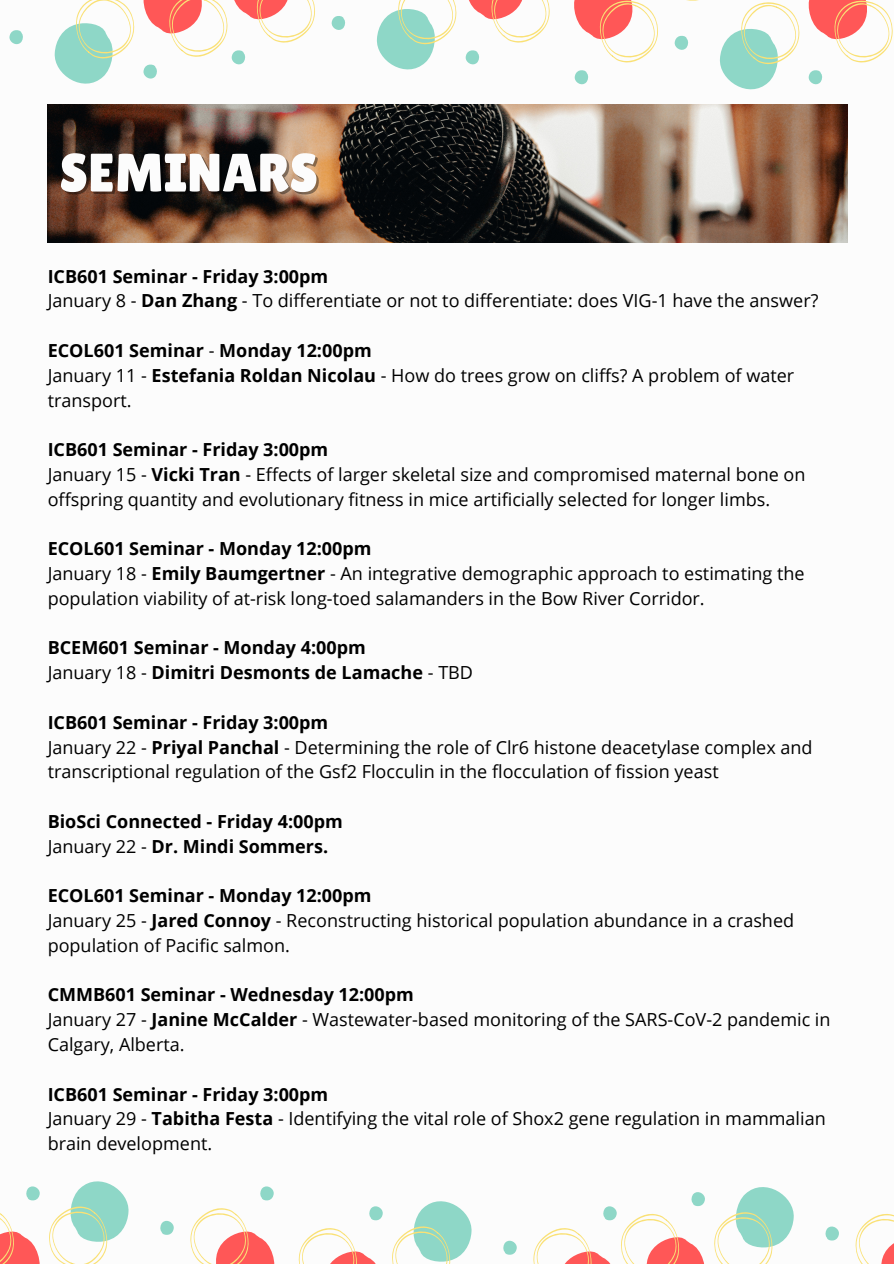
<style>
.page{position:relative;width:894px;height:1264px;background:#fff}
.page>*{position:absolute;margin:0;border:0;box-sizing:border-box;transform-origin:0 0}
.t1{font:54px "Lilita One";color:#fcfcfc}
.t2{font:18px/24.8px "Open Sans";color:#000}
.t3{font:700 18px "Open Sans";color:#000}
.s1{font-weight:700}
.s2{font-weight:400}
</style>
<div class="page">
<img style="left:48px;top:105px;width:799px;height:137px">
<svg style="left:9px;top:30px;width:14px;height:15px"></svg>
<svg style="left:54px;top:0;width:261px;height:84px"></svg>
<svg style="left:331px;top:16px;width:15px;height:14px"></svg>
<svg style="left:376px;top:0;width:174px;height:69px"></svg>
<svg style="left:808px;top:70px;width:14px;height:15px"></svg>
<svg style="left:574px;top:0;width:225px;height:89px"></svg>
<svg style="left:808px;top:0;width:85px;height:63px"></svg>
<svg style="left:855px;top:1213px;width:38px;height:50px"></svg>
<svg style="left:825px;top:1226px;width:14px;height:14px"></svg>
<svg style="left:714px;top:1187px;width:80px;height:76px"></svg>
<svg style="left:533px;top:1192px;width:172px;height:71px"></svg>
<svg style="left:503px;top:1240px;width:14px;height:14px"></svg>
<svg style="left:298px;top:1201px;width:174px;height:62px"></svg>
<svg style="left:260px;top:1186px;width:14px;height:14px"></svg>
<svg style="left:190px;top:1208px;width:85px;height:55px"></svg>
<svg style="left:160px;top:1220px;width:14px;height:15px"></svg>
<svg style="left:0;top:1181px;width:129px;height:82px"></svg>
<p class="t1" style="left:59px;top:142px;width:260px">SEMINARS</p>
<p class="t3" style="left:48px;top:263px;width:282px">ICB601 Seminar - Friday 3:00pm</p>
<p class="t2" style="left:48px;top:288px;width:772px">January 8 - <span class="s1">Dan Zhang</span> - To differentiate or not to differentiate: does VIG-1 have the answer?</p>
<p class="t3" style="left:48px;top:338px;width:325px">ECOL601 Seminar <span class="s2">-</span> Monday 12:00pm</p>
<p class="t2" style="left:48px;top:362px;width:747px">January 11 - <span class="s1">Estefania Roldan Nicolau</span> - How do trees grow on cliffs? A problem of water transport.</p>
<p class="t3" style="left:48px;top:437px;width:282px">ICB601 Seminar - Friday 3:00pm</p>
<p class="t2" style="left:48px;top:461px;width:759px">January 15 - <span class="s1">Vicki Tran</span> - Effects of larger skeletal size and compromised maternal bone on</p>
<p class="t2" style="left:48px;top:486px;width:723px">offspring quantity and evolutionary fitness in mice artificially selected for longer limbs.</p>
<p class="t3" style="left:48px;top:536px;width:325px">ECOL601 Seminar - Monday 12:00pm</p>
<p class="t2" style="left:48px;top:560px;width:758px">January 18 - <span class="s1">Emily Baumgertner</span> - An integrative demographic approach to estimating the population viability of at-risk long-toed salamanders in the Bow River Corridor.</p>
<p class="t3" style="left:48px;top:635px;width:319px">BCEM601 Seminar - Monday 4:00pm</p>
<p class="t3" style="left:48px;top:660px;width:427px"><span class="s2">January 18 -</span> Dimitri Desmonts de Lamache <span class="s2">- TBD</span></p>
<p class="t3" style="left:48px;top:709px;width:282px">ICB601 Seminar - Friday 3:00pm</p>
<p class="t2" style="left:48px;top:734px;width:766px">January 22 - <span class="s1">Priyal Panchal</span> - Determining the role of Clr6 histone deacetylase complex and transcriptional regulation of the Gsf2 Flocculin in the flocculation of fission yeast</p>
<p class="t3" style="left:48px;top:808px;width:296px">BioSci Connected - Friday 4:00pm</p>
<p class="t3" style="left:48px;top:833px;width:282px"><span class="s2">January 22 -</span> Dr. Mindi Sommers.</p>
<p class="t3" style="left:48px;top:883px;width:325px">ECOL601 Seminar - Monday 12:00pm</p>
<p class="t2" style="left:48px;top:907px;width:747px">January 25 - <span class="s1">Jared Connoy</span> - Reconstructing historical population abundance in a crashed population of Pacific salmon.</p>
<p class="t3" style="left:48px;top:982px;width:367px">CMMB601 Seminar - Wednesday 12:00pm</p>
<p class="t2" style="left:48px;top:1006px;width:784px">January 27 - <span class="s1">Janine McCalder</span> - Wastewater-based monitoring of the SARS-CoV-2 pandemic in<br>Calgary, Alberta.</p>
<p class="t3" style="left:48px;top:1081px;width:282px">ICB601 Seminar - Friday 3:00pm</p>
<p class="t2" style="left:48px;top:1105px;width:779px">January 29 - <span class="s1">Tabitha Festa</span> - Identifying the vital role of Shox2 gene regulation in mammalian</p>
<p class="t2" style="left:48px;top:1130px;width:166px">brain development.</p>
</div>
